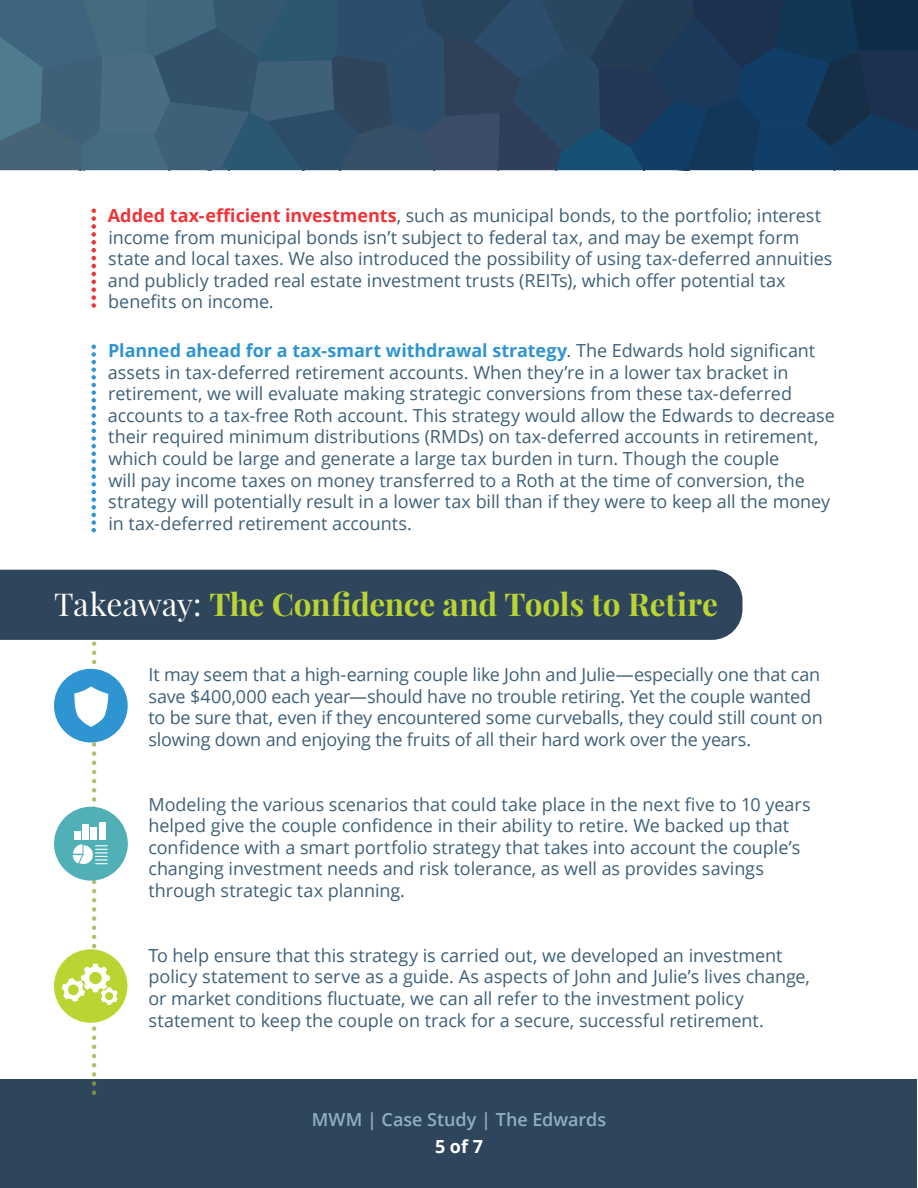
<style>
.page{position:relative;width:918px;height:1188px;background:#fff}
.page>*{position:absolute;margin:0;border:0;box-sizing:border-box;transform-origin:0 0}
.t1{font:700 31.5px "Playfair Display";letter-spacing:-.005em;color:#bad532}
.t2{font:18px/21.6px "Open Sans";letter-spacing:-.005em;color:#3e6078}
.t3{font:600 18px "Open Sans";color:#90afc2}
.t4{font:700 18px "Open Sans";color:#fff}
.s1{font-weight:700;color:#ee3438}
.s2{font-weight:700;color:#2f95d2}
.s3{font-weight:400;color:#fff}
</style>
<div class="page">
<div style="left:0;top:570px;width:742px;height:70px;background:#2e455c"></div>
<div style="left:1px;top:1079px;width:916px;height:108px;background:#2e455c"></div>
<svg style="left:92px;top:218px;width:4px;height:88px"></svg>
<svg style="left:92px;top:354px;width:4px;height:177px"></svg>
<div style="left:54px;top:807px;width:74px;height:74px;background:#50b0b6;border-radius:50%"></div>
<div style="left:54px;top:949px;width:73px;height:74px;background:#bad532;border-radius:50%"></div>
<div style="left:54px;top:669px;width:74px;height:74px;background:#2f95d2;border-radius:50%"></div>
<svg style="left:62px;top:653px;width:56px;height:441px"></svg>
<svg style="left:0;top:0;width:918px;height:170px;background:#2a4b67"></svg>
<p class="t2" style="left:108px;top:204px;width:726px"><span class="s1">Added tax-efficient investments</span>, such as municipal bonds, to the portfolio; interest income from municipal bonds isn’t subject to federal tax, and may be exempt form state and local taxes. We also introduced the possibility of using tax-deferred annuities and publicly traded real estate investment trusts (REITs), which offer potential tax benefits on income.</p>
<p class="t2" style="left:108px;top:339px;width:728px"><span class="s2">Planned ahead for a tax-smart withdrawal strategy</span>. The Edwards hold significant assets in tax-deferred retirement accounts. When they’re in a lower tax bracket in retirement, we will evaluate making strategic conversions from these tax-deferred accounts to a tax-free Roth account. This strategy would allow the Edwards to decrease their required minimum distributions (RMDs) on tax-deferred accounts in retirement, which could be large and generate a large tax burden in turn. Though the couple<br>will pay income taxes on money transferred to a Roth at the time of conversion, the strategy will potentially result in a lower tax bill than if they were to keep all the money in tax-deferred retirement accounts.</p>
<h1 class="t1" style="left:54px;top:585px;width:666px"><span class="s3">Takeaway:</span> The Confidence and Tools to Retire</h1>
<p class="t2" style="left:148px;top:663px;width:676px">It may seem that a high-earning couple like John and Julie—especially one that can save $400,000 each year—should have no trouble retiring. Yet the couple wanted to be sure that, even if they encountered some curveballs, they could still count on slowing down and enjoying the fruits of all their hard work over the years.</p>
<p class="t2" style="left:148px;top:793px;width:664px">Modeling the various scenarios that could take place in the next five to 10 years helped give the couple confidence in their ability to retire. We backed up that confidence with a smart portfolio strategy that takes into account the couple’s changing investment needs and risk tolerance, as well as provides savings through strategic tax planning.</p>
<p class="t2" style="left:148px;top:944px;width:663px">To help ensure that this strategy is carried out, we developed an investment policy statement to serve as a guide. As aspects of John and Julie’s lives change, or market conditions fluctuate, we can all refer to the investment policy statement to keep the couple on track for a secure, successful retirement.</p>
<p class="t3" style="left:312px;top:1107px;width:296px">MWM | Case Study | The Edwards</p>
<p class="t4" style="left:435px;top:1133px;width:49px">5 of 7</p>
</div>
